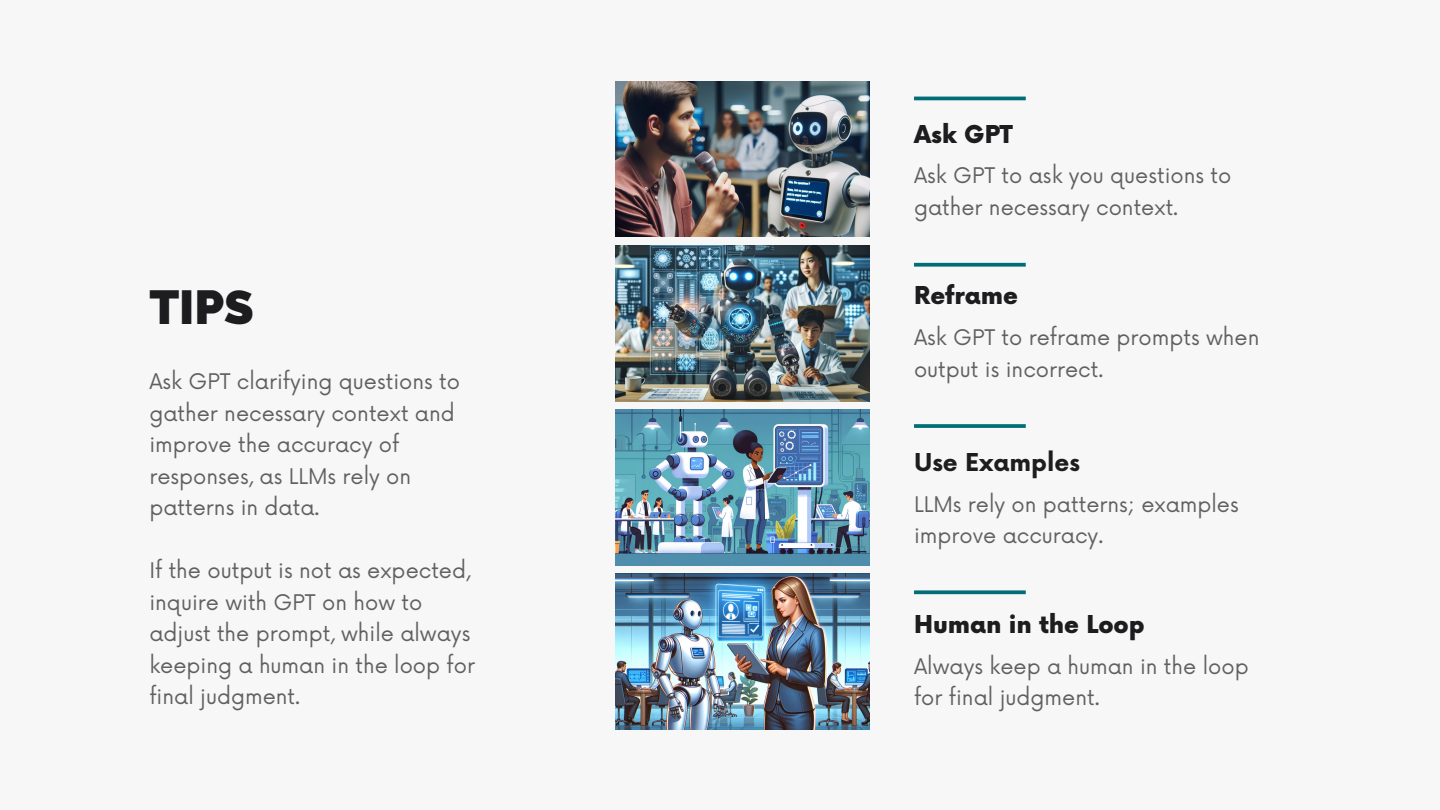
<style>
.page{position:relative;width:1440px;height:810px;background:#f7f7f7}
.page>*{position:absolute;margin:0;border:0;box-sizing:border-box;transform-origin:0 0}
.t1{font:800 48px "Raleway";color:#1d1d1f}
.t2{font:900 24px "Now";color:#1d1d1f}
.t3{font:700 24px "Now";color:#1d1d1f}
.t4{font:21px/31.5px "Now";color:#606060}
</style>
<div class="page">
<img style="left:616px;top:81px;width:253px;height:156px">
<img style="left:616px;top:245px;width:253px;height:156px">
<img style="left:616px;top:409px;width:253px;height:156px">
<img style="left:616px;top:573px;width:253px;height:156px">
<hr style="left:914px;top:97px;width:112px;height:3px;background:#006d77">
<svg style="left:914px;top:263px;width:112px;height:4px"></svg>
<svg style="left:914px;top:424px;width:112px;height:4px"></svg>
<svg style="left:914px;top:590px;width:112px;height:4px"></svg>
<p class="t1" style="left:149px;top:278px;width:106px">TIPS</p>
<p class="t4" style="left:149px;top:367px;width:312px">Ask GPT clarifying questions to gather necessary context and improve the accuracy of responses, as LLMs rely on patterns in data.</p>
<p class="t4" style="left:149px;top:556px;width:327px">If the output is not as expected, inquire with GPT on how to adjust the prompt, while always keeping a human in the loop for final judgment.</p>
<p class="t2" style="left:914px;top:121px;width:100px">Ask GPT</p>
<p class="t4" style="left:914px;top:161px;width:319px">Ask GPT to ask you questions to gather necessary context.</p>
<p class="t2" style="left:914px;top:283px;width:105px">Reframe</p>
<p class="t4" style="left:914px;top:323px;width:347px">Ask GPT to reframe prompts when output is incorrect.</p>
<p class="t3" style="left:914px;top:449px;width:167px">Use Examples</p>
<p class="t4" style="left:914px;top:489px;width:326px">LLMs rely on patterns; examples improve accuracy.</p>
<p class="t2" style="left:914px;top:611px;width:232px">Human in the Loop</p>
<p class="t4" style="left:914px;top:651px;width:336px">Always keep a human in the loop for final judgment.</p>
</div>
